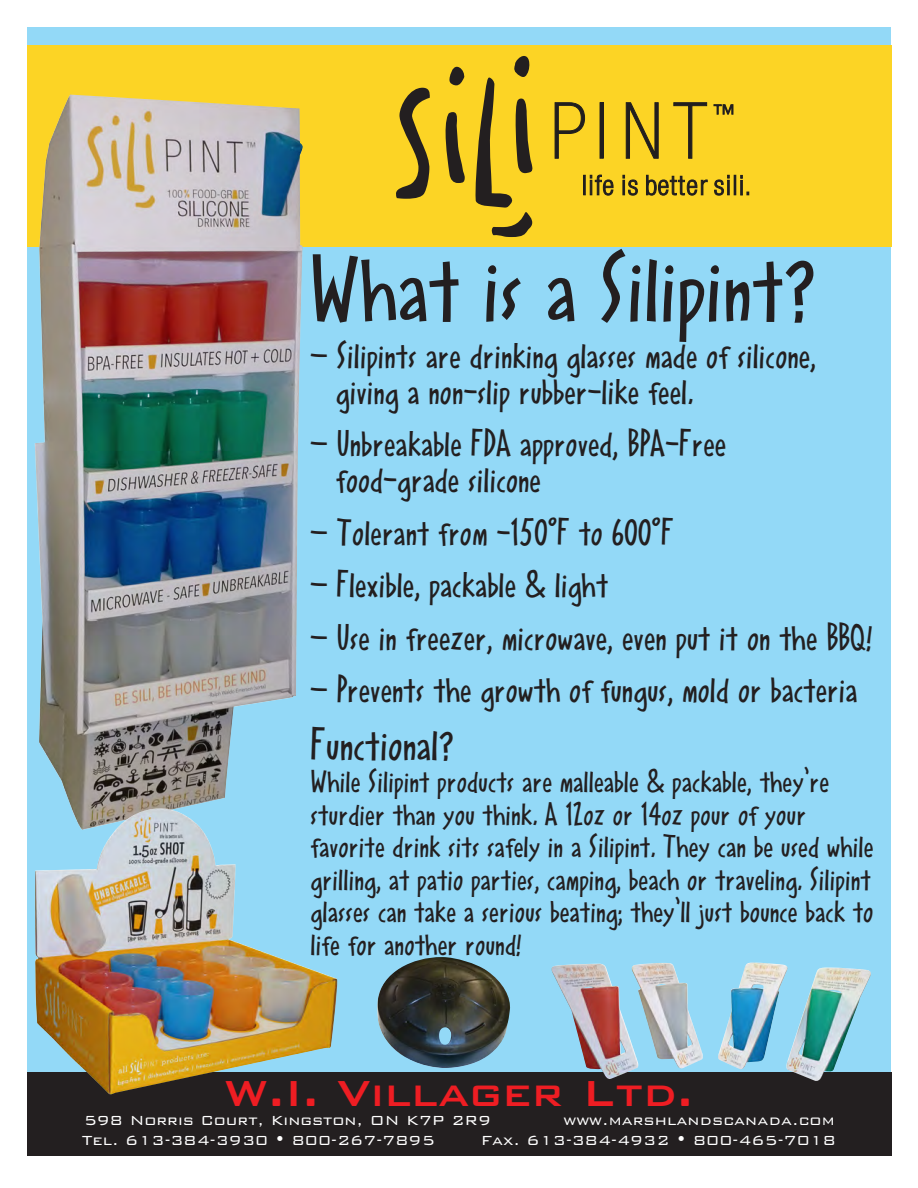
<style>
.page{position:relative;width:918px;height:1188px;background:#fff}
.page>*{position:absolute;margin:0;border:0;box-sizing:border-box;transform-origin:0 0}
.t1{font:500 100.5px "Smile ICG";color:#231f20}
.t2{font:500 48.3px "Bank Gothic BT";color:#ee1d23}
.t3{font:500 47.25px "Smile ICG";color:#231f20}
.t4{font:500 39px/36px "Smile ICG";color:#231f20}
.t5{font:500 33.45px/32.5px "Smile ICG";color:#231f20}
.t6{font:300 17.55px "Bank Gothic BT";color:#fff}
</style>
<div class="page">
<div style="left:27px;top:27px;width:864px;height:1091px;background:#93d9f7"></div>
<div style="left:27px;top:46px;width:864px;height:201px;background:#fcd425"></div>
<div style="left:27px;top:1072px;width:864px;height:84px;background:#231f20"></div>
<img style="left:35px;top:95px;width:268px;height:713px">
<img style="left:551px;top:963px;width:320px;height:118px">
<svg style="left:554px;top:102px;width:32px;height:57px"></svg>
<div style="left:600px;top:102px;width:4px;height:57px;border:1px solid #211e1e"></div>
<svg style="left:625px;top:102px;width:34px;height:57px"></svg>
<svg style="left:673px;top:102px;width:35px;height:57px"></svg>
<svg style="left:396px;top:87px;width:34px;height:112px"></svg>
<svg style="left:445px;top:112px;width:20px;height:71px"></svg>
<svg style="left:449px;top:67px;width:16px;height:18px"></svg>
<svg style="left:475px;top:56px;width:58px;height:181px"></svg>
<svg style="left:714px;top:104px;width:19px;height:10px"></svg>
<svg style="left:584px;top:175px;width:29px;height:20px"></svg>
<svg style="left:623px;top:175px;width:15px;height:20px"></svg>
<svg style="left:646px;top:175px;width:61px;height:20px"></svg>
<svg style="left:714px;top:175px;width:15px;height:20px"></svg>
<div style="left:734px;top:175px;width:2px;height:20px;border:1px solid #211e1e"></div>
<svg style="left:741px;top:175px;width:8px;height:20px"></svg>
<img style="left:35px;top:808px;width:303px;height:286px">
<img style="left:377px;top:957px;width:133px;height:111px">
<p class="t1" style="left:309px;top:222px;width:508px">What is a Silipint?</p>
<p class="t4" style="left:336px;top:336px;width:482px;text-indent:-27px">– Silipints are drinking glasses made of silicone, giving a non-slip rubber-like feel.</p>
<p class="t4" style="left:336px;top:424px;width:392px;text-indent:-27px">– Unbreakable FDA approved, BPA-Free food-grade silicone</p>
<p class="t4" style="left:309px;top:512px;width:366px">– Tolerant from -150°F to 600°F</p>
<p class="t4" style="left:309px;top:565px;width:300px">– Flexible, packable &amp; light</p>
<p class="t4" style="left:309px;top:617px;width:564px">– Use in freezer, microwave, even put it on the BBQ!</p>
<p class="t4" style="left:309px;top:670px;width:550px">– Prevents the growth of fungus, mold or bacteria</p>
<p class="t3" style="left:311px;top:713px;width:145px">Functional?</p>
<p class="t5" style="left:311px;top:764px;width:565px">While Silipint products are malleable &amp; packable, they’re sturdier than you think. A 12oz or 14oz pour of your favorite drink sits safely in a Silipint. They can be used while grilling, at patio parties, camping, beach or traveling. Silipint glasses can take a serious beating; they’ll just bounce back to life for another round!</p>
<p class="t2" style="left:224px;top:1067px;width:471px">W.I. Villager Ltd.</p>
<p class="t6" style="left:84px;top:1111px;width:409px">598 Norris Court, Kingston, ON K7P 2R9</p>
<p class="t6" style="left:563px;top:1111px;width:273px">www.marshlandscanada.com</p>
<p class="t6" style="left:82px;top:1131px;width:354px">Tel. 613-384-3930 • 800-267-7895</p>
<p class="t6" style="left:481px;top:1131px;width:357px">Fax. 613-384-4932 • 800-465-7018</p>
</div>
